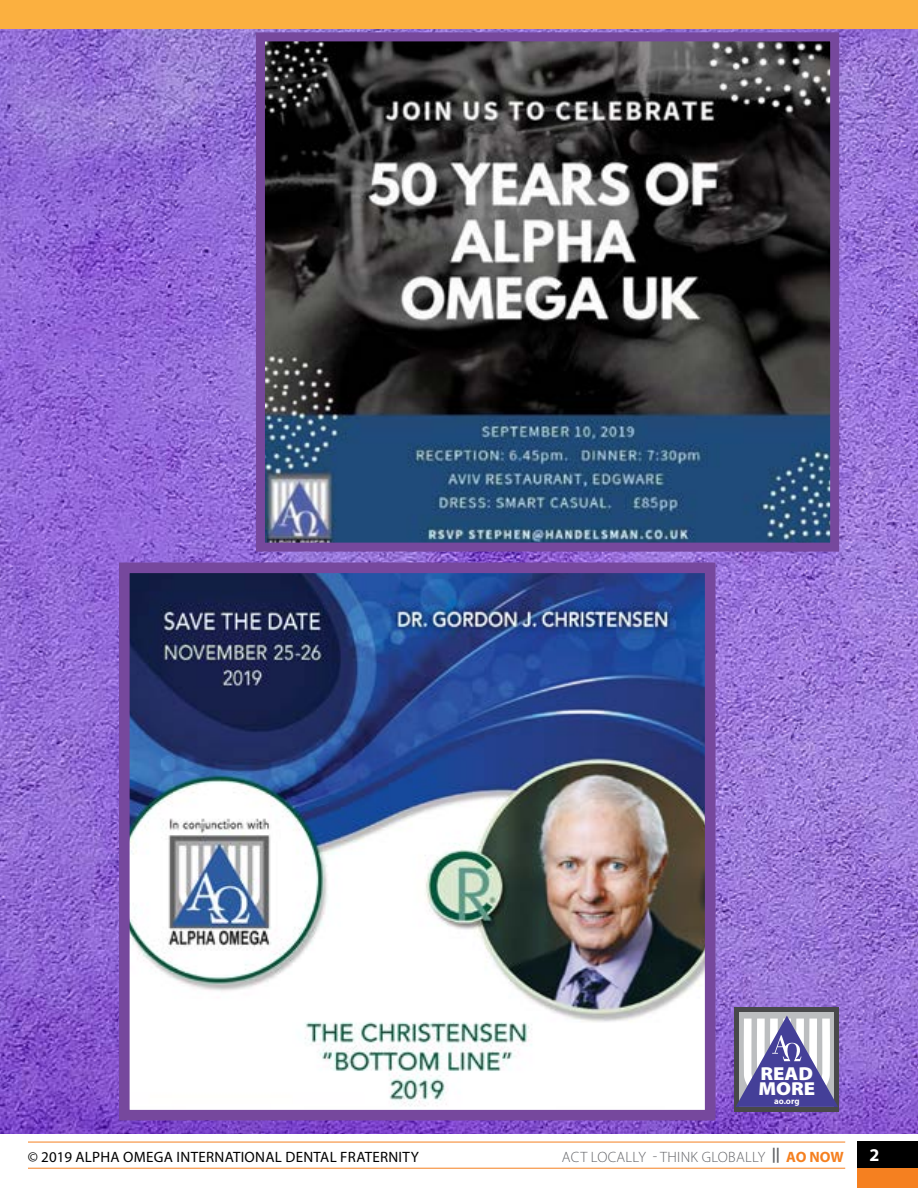
<style>
.page{position:relative;width:918px;height:1188px;background:#fff}
.page>*{position:absolute;margin:0;border:0;box-sizing:border-box;transform-origin:0 0}
.t1{font:900 18.9px/15.5px "Myriad Pro";color:#fff;scale:1.09 1}
.t2{font:18px "Nobel";color:#fff}
.t3{font:700 18px "Myriad Pro";color:#fff}
.t4{font:15px "Myriad Pro";letter-spacing:.02em;color:#000}
.t5{font:300 15px "Myriad Pro";letter-spacing:.02em;color:#636468}
.t6{font:700 8.85px "Myriad Pro";color:#fff}
.s1{font-weight:700;color:#f58020}
</style>
<div class="page">
<img style="left:0;top:29px;width:918px;height:1105px">
<div style="left:858px;top:1142px;width:60px;height:26px;background:#000"></div>
<hr style="left:28px;top:1142px;width:817px;height:1px;background:#f58020">
<hr style="left:28px;top:1168px;width:817px;height:1px;background:#f58020">
<div style="left:858px;top:1168px;width:60px;height:20px;background:#f58020"></div>
<div style="left:0;top:0;width:918px;height:29px;background:#fbb040"></div>
<div style="left:735px;top:1007px;width:104px;height:105px;background:#48484a"></div>
<div style="left:739px;top:1012px;width:95px;height:95px;background:#bcbec0"></div>
<svg style="left:736px;top:1016px;width:102px;height:91px"></svg>
<img style="left:131px;top:575px;width:573px;height:533px">
<div style="left:119px;top:563px;width:597px;height:557px;border:11px solid #76489d"></div>
<img style="left:266px;top:42px;width:563px;height:500px">
<div style="left:256px;top:32px;width:583px;height:520px;border:9px solid #76489d"></div>
<p class="t1" style="left:758px;top:1066px;width:54px">READ<br>MORE</p>
<p class="t6" style="left:774px;top:1095px;width:27px">ao.org</p>
<p class="t4" style="left:28px;top:1147px;width:392px">© 2019 ALPHA OMEGA INTERNATIONAL DENTAL FRATERNITY</p>
<p class="t5" style="left:562px;top:1148px;width:283px">ACT LOCALLY - THINK GLOBALLY <sup>||</sup> <span class="s1">AO NOW</span></p>
<p class="t3" style="left:870px;top:1143px;width:11px">2</p>
<p class="t2" style="left:868px;top:1151px;width:12px">2</p>
</div>
